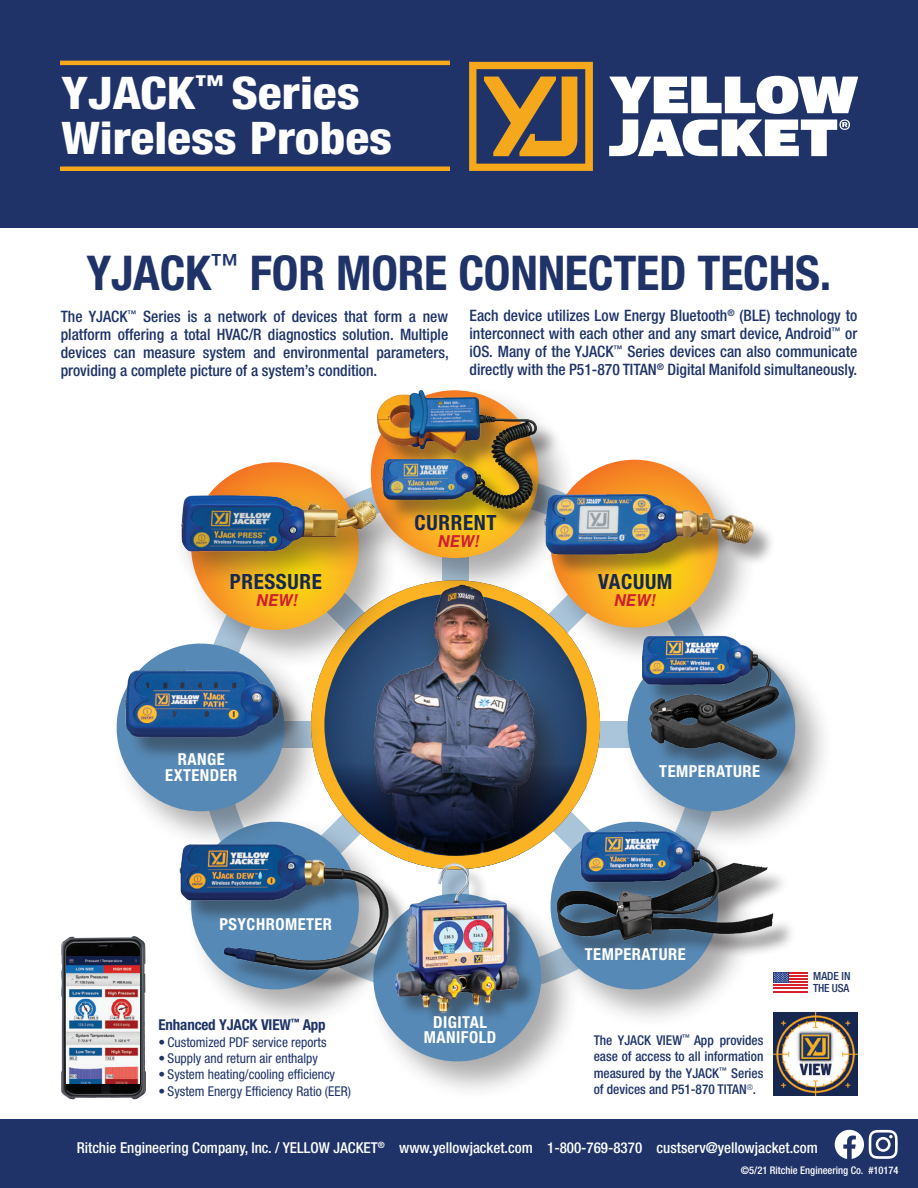
<style>
.page{position:relative;width:918px;height:1188px;background:#fff}
.page>*{position:absolute;margin:0;border:0;box-sizing:border-box;transform-origin:0 0}
.t1{font:700 condensed 48px "Helvetica Neue LT Std";letter-spacing:-.005em;color:#1f3369}
.t2{font:800 condensed 45px/45px "Helvetica Neue LT Std";color:#fff;scale:1.1 1}
.t3{font:700 condensed 21px "Helvetica Neue LT Std";letter-spacing:.03em;color:#172851}
.t4{font:700 condensed 16.5px/15px "Helvetica Neue LT Std";letter-spacing:.03em;color:#fff;text-align:center}
.t5{font:italic 700 16.5px "Helvetica LT Std";color:#cf202f}
.t6{font:500 condensed 15.75px/18px "Helvetica Neue LT Std";color:#1f3369;text-align:justify}
.t7{font:500 condensed 15px "Helvetica Neue LT Std";color:#fff}
.t8{font:700 condensed 15px "Helvetica Neue LT Std";letter-spacing:-.01em;color:#1f3369}
.t9{font:condensed 13.5px "Helvetica Neue LT Std";color:#1f3369}
.t10{font:500 condensed 13.5px/16.5px "Helvetica Neue LT Std";color:#1f3369;text-align:justify}
.t11{font:500 condensed 11.25px/12px "Helvetica Neue LT Std";letter-spacing:-.01em;color:#1f3369}
.t12{font:500 condensed 10.5px "Helvetica Neue LT Std";color:#fff}
</style>
<div class="page">
<div style="left:0;top:0;width:918px;height:228px;background:#1f3369"></div>
<div style="left:60px;top:166px;width:390px;height:5px;background:#f5a81c"></div>
<hr style="left:60px;top:61px;width:390px;height:4px;background:#f5a81c">
<svg style="left:469px;top:62px;width:124px;height:109px"></svg>
<svg style="left:609px;top:76px;width:249px;height:38px"></svg>
<svg style="left:609px;top:120px;width:241px;height:36px"></svg>
<div style="left:0;top:1120px;width:918px;height:68px;background:#1f3369"></div>
<svg style="left:835px;top:1130px;width:63px;height:29px"></svg>
<div style="left:368px;top:888px;width:213px;height:213px;background:#231f20;opacity:.37"></div>
<div style="left:622px;top:638px;width:213px;height:213px;background:#231f20;opacity:.37"></div>
<img style="left:774px;top:1012px;width:83px;height:84px">
<img style="left:61px;top:936px;width:85px;height:163px">
<img style="left:67px;top:957px;width:73px;height:126px">
<hr style="left:773px;top:972px;width:34px;height:2px;background:#d6212a">
<hr style="left:773px;top:975px;width:34px;height:2px;background:#d6212a">
<hr style="left:773px;top:978px;width:34px;height:2px;background:#d6212a">
<hr style="left:773px;top:981px;width:34px;height:2px;background:#d6212a">
<hr style="left:773px;top:984px;width:34px;height:2px;background:#d6212a">
<hr style="left:773px;top:988px;width:34px;height:1px;background:#d6212a">
<hr style="left:773px;top:991px;width:34px;height:1px;background:#d6212a">
<img style="left:108px;top:390px;width:695px;height:680px">
<h2 class="t2" style="left:61px;top:69px;width:302px">YJACK<sup>™</sup> Series<br>Wireless Probes</h2>
<h1 class="t1" style="left:87px;top:244px;width:746px">YJACK<sup>™</sup> FOR MORE CONNECTED TECHS.</h1>
<p class="t6" style="left:61px;top:307px;width:390px">The YJACK<sup>™</sup> Series is a network of devices that form a new platform offering a total HVAC/R diagnostics solution. Multiple devices can measure system and environmental parameters, providing a complete picture of a system’s condition.</p>
<p class="t6" style="left:469px;top:306px;width:389px">Each device utilizes Low Energy Bluetooth<sup>®</sup> (BLE) technology to interconnect with each other and any smart device, Android<sup>™</sup> or iOS. Many of the YJACK<sup>™</sup> Series devices can also communicate directly with the P51-870 TITAN<sup>®</sup> Digital Manifold simultaneously.</p>
<h3 class="t3" style="left:415px;top:510px;width:83px">CURRENT</h3>
<p class="t5" style="left:438px;top:531px;width:44px">NEW!</p>
<h3 class="t3" style="left:230px;top:569px;width:93px">PRESSURE</h3>
<h3 class="t3" style="left:598px;top:569px;width:76px">VACUUM</h3>
<p class="t5" style="left:257px;top:591px;width:44px">NEW!</p>
<p class="t5" style="left:614px;top:590px;width:44px">NEW!</p>
<p class="t4" style="left:165px;top:752px;width:74px">RANGE<br>EXTENDER</p>
<p class="t4" style="left:659px;top:764px;width:102px">TEMPERATURE</p>
<p class="t4" style="left:219px;top:917px;width:114px">PSYCHROMETER</p>
<p class="t8" style="left:159px;top:1016px;width:169px">Enhanced YJACK VIEW<sup>™</sup> App</p>
<p class="t9" style="left:159px;top:1034px;width:169px">• Customized PDF service reports</p>
<p class="t9" style="left:159px;top:1050px;width:161px">• Supply and return air enthalpy</p>
<p class="t9" style="left:159px;top:1067px;width:178px">• System heating/cooling efficiency</p>
<p class="t9" style="left:159px;top:1083px;width:194px">• System Energy Efficiency Ratio (EER)</p>
<p class="t4" style="left:424px;top:1015px;width:74px">DIGITAL<br>MANIFOLD</p>
<p class="t4" style="left:585px;top:947px;width:102px">TEMPERATURE</p>
<p class="t10" style="left:594px;top:1031px;width:171px">The YJACK VIEW<sup>™</sup> App provides ease of access to all information measured by the YJACK<sup>™</sup> Series of devices and P51-870 TITAN<sup>®</sup>.</p>
<p class="t11" style="left:813px;top:970px;width:39px">MADE IN<br>THE USA</p>
<p class="t7" style="left:77px;top:1139px;width:743px">Ritchie Engineering Company, Inc. / YELLOW JACKET<sup>®</sup> www.yellowjacket.com 1-800-769-8370 custserv@yellowjacket.com</p>
<p class="t12" style="left:741px;top:1164px;width:159px">©5/21 Ritchie Engineering Co. #10174</p>
</div>
